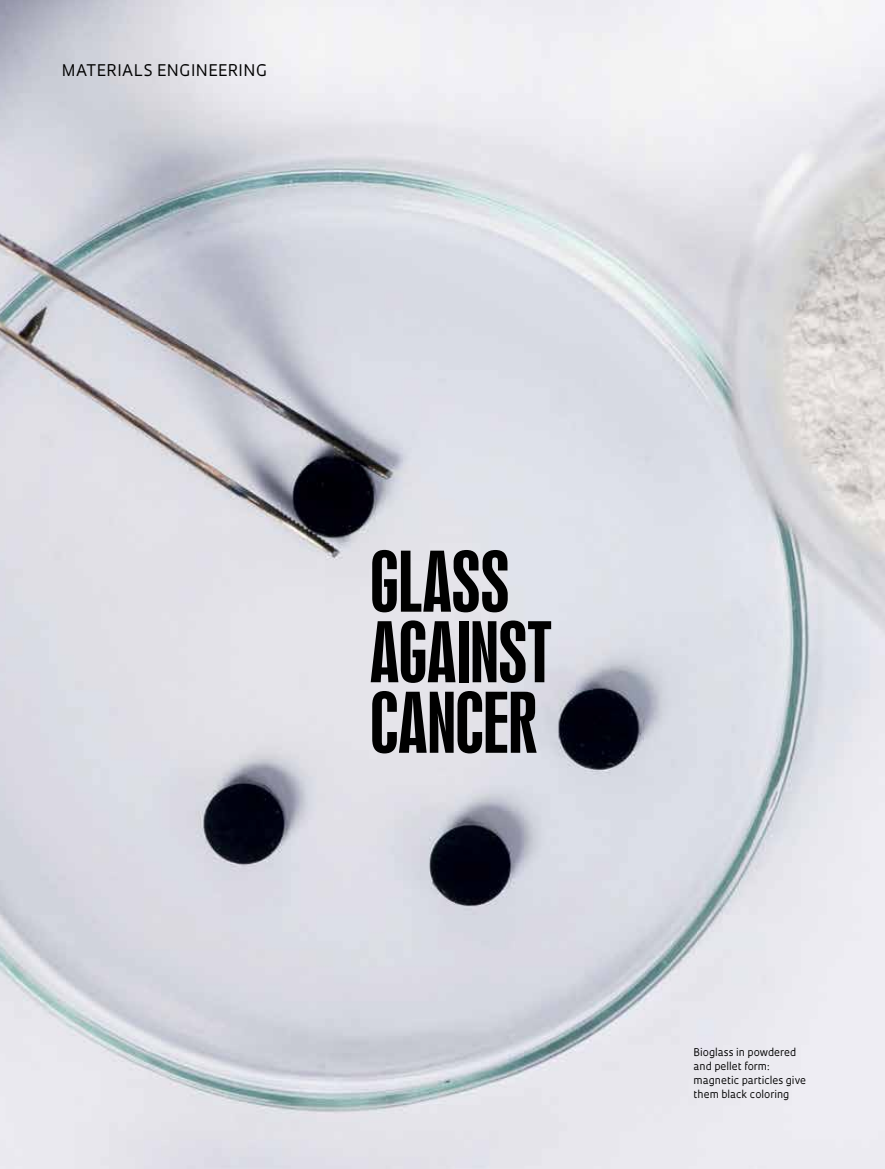
<style>
.page{position:relative;width:885px;height:1169px;background:#fff}
.page>*{position:absolute;margin:0;border:0;box-sizing:border-box;transform-origin:0 0}
.t1{font:78px/70.5px "Swiss 924 BT Regular B";letter-spacing:-.01em;color:#000}
.t2{font:15.6px "Oculum";letter-spacing:.03em;color:#000}
.t3{font:10.35px/14.1px "Oculum";color:#000}
</style>
<div class="page">
<img style="left:0;top:0;width:885px;height:1168px">
<h2 class="t2" style="left:62px;top:60px;width:207px">MATERIALS ENGINEERING</h2>
<h1 class="t1" style="left:370px;top:547px;width:183px">GLASS<br>AGAINST<br>CANCER</h1>
<p class="t3" style="left:694px;top:1044px;width:114px">Bioglass in powdered and pellet form: magnetic particles give them black coloring</p>
</div>
